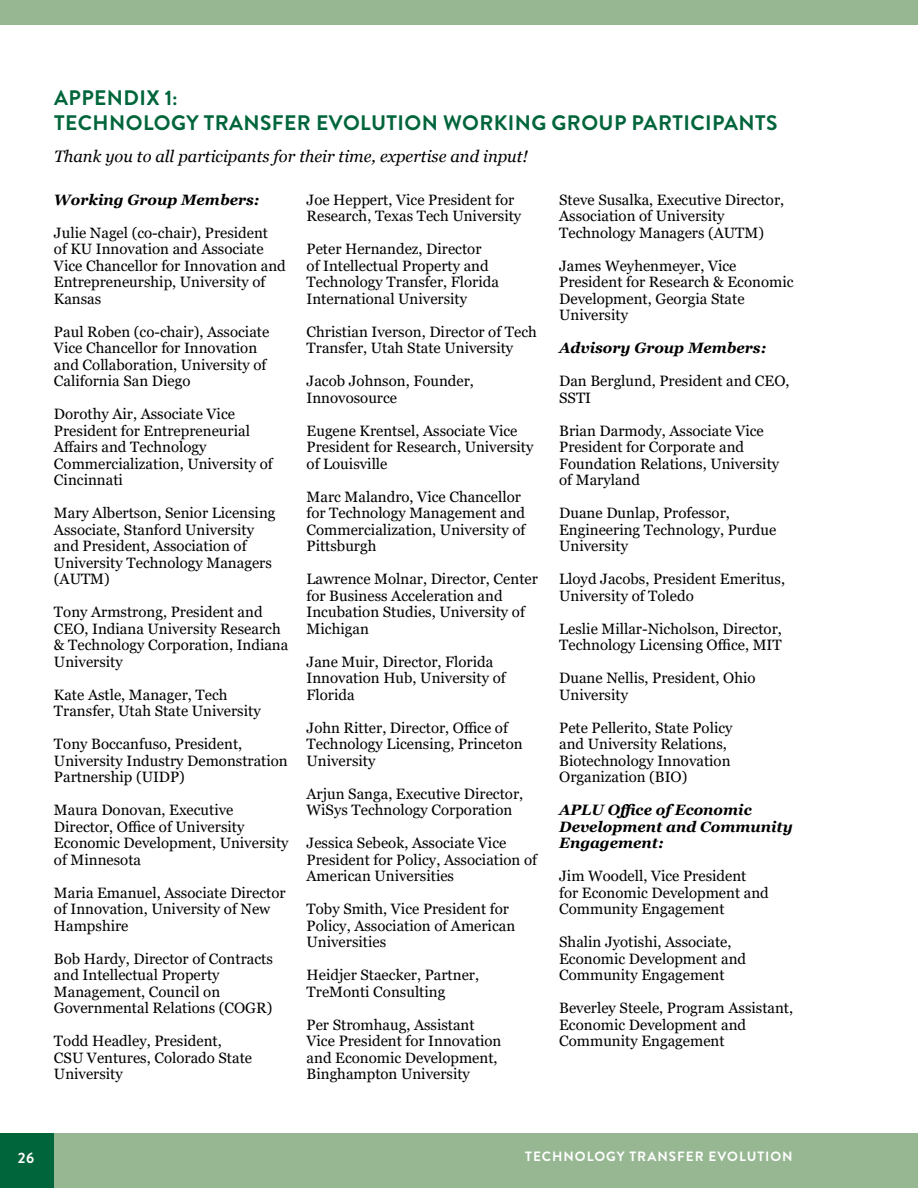
<style>
.page{position:relative;width:918px;height:1188px;background:#fff}
.page>*{position:absolute;margin:0;border:0;box-sizing:border-box;transform-origin:0 0}
.t1{font:700 21px/25.5px "Brandon Grotesque";letter-spacing:.02em;color:#00653b}
.t2{font:italic 16.5px "Georgia";color:#000}
.t3{font:15px/16.5px "Georgia";color:#000}
.t4{font:italic 700 15px/16.5px "Georgia";color:#000}
.t5{font:700 15px "Brandon Grotesque";color:#fff}
.t6{font:700 13.5px "Brandon Grotesque";letter-spacing:.075em;color:#fff}
</style>
<div class="page">
<div style="left:54px;top:1133px;width:864px;height:55px;background:#96b792"></div>
<div style="left:0;top:0;width:918px;height:25px;background:#96b792"></div>
<div style="left:0;top:1133px;width:54px;height:55px;background:#00653b"></div>
<h1 class="t1" style="left:54px;top:85px;width:725px">APPENDIX 1:<br>TECHNOLOGY TRANSFER EVOLUTION WORKING GROUP PARTICIPANTS</h1>
<p class="t2" style="left:54px;top:146px;width:475px">Thank you to all participants for their time, expertise and input!</p>
<p class="t4" style="left:54px;top:191px;width:207px">Working Group Members:</p>
<p class="t3" style="left:54px;top:224px;width:233px">Julie Nagel (co-chair), President<br>of KU Innovation and Associate<br>Vice Chancellor for Innovation and<br>Entrepreneurship, University of<br>Kansas</p>
<p class="t3" style="left:54px;top:323px;width:217px">Paul Roben (co-chair), Associate<br>Vice Chancellor for Innovation and Collaboration, University of<br>California San Diego</p>
<p class="t3" style="left:54px;top:406px;width:220px">Dorothy Air, Associate Vice<br>President for Entrepreneurial<br>Affairs and Technology<br>Commercialization, University of<br>Cincinnati</p>
<p class="t3" style="left:54px;top:505px;width:223px">Mary Albertson, Senior Licensing<br>Associate, Stanford University and President, Association of<br>University Technology Managers (AUTM)</p>
<p class="t3" style="left:54px;top:604px;width:236px">Tony Armstrong, President and<br>CEO, Indiana University Research &amp; Technology Corporation, Indiana<br>University</p>
<p class="t3" style="left:54px;top:686px;width:208px">Kate Astle, Manager, Tech<br>Transfer, Utah State University</p>
<p class="t3" style="left:54px;top:736px;width:235px">Tony Boccanfuso, President,<br>University Industry Demonstration<br>Partnership (UIDP)</p>
<p class="t3" style="left:54px;top:802px;width:236px">Maura Donovan, Executive<br>Director, Office of University<br>Economic Development, University of Minnesota</p>
<p class="t3" style="left:54px;top:884px;width:233px">Maria Emanuel, Associate Director of Innovation, University of New<br>Hampshire</p>
<p class="t3" style="left:54px;top:950px;width:220px">Bob Hardy, Director of Contracts and Intellectual Property<br>Management, Council on<br>Governmental Relations (COGR)</p>
<p class="t3" style="left:54px;top:1033px;width:200px">Todd Headley, President,<br>CSU Ventures, Colorado State<br>University</p>
<p class="t3" style="left:307px;top:191px;width:216px">Joe Heppert, Vice President for<br>Research, Texas Tech University</p>
<p class="t3" style="left:307px;top:241px;width:194px">Peter Hernandez, Director<br>of Intellectual Property and<br>Technology Transfer, Florida<br>International University</p>
<p class="t3" style="left:307px;top:323px;width:232px">Christian Iverson, Director of Tech<br>Transfer, Utah State University</p>
<p class="t3" style="left:307px;top:373px;width:169px">Jacob Johnson, Founder,<br>Innovosource</p>
<p class="t3" style="left:307px;top:422px;width:228px">Eugene Krentsel, Associate Vice<br>President for Research, University of Louisville</p>
<p class="t3" style="left:307px;top:488px;width:220px">Marc Malandro, Vice Chancellor for Technology Management and<br>Commercialization, University of<br>Pittsburgh</p>
<p class="t3" style="left:307px;top:571px;width:233px">Lawrence Molnar, Director, Center for Business Acceleration and<br>Incubation Studies, University of<br>Michigan</p>
<p class="t3" style="left:307px;top:653px;width:201px">Jane Muir, Director, Florida<br>Innovation Hub, University of<br>Florida</p>
<p class="t3" style="left:307px;top:719px;width:218px">John Ritter, Director, Office of<br>Technology Licensing, Princeton<br>University</p>
<p class="t3" style="left:307px;top:785px;width:218px">Arjun Sanga, Executive Director,<br>WiSys Technology Corporation</p>
<p class="t3" style="left:307px;top:835px;width:232px">Jessica Sebeok, Associate Vice<br>President for Policy, Association of<br>American Universities</p>
<p class="t3" style="left:307px;top:901px;width:210px">Toby Smith, Vice President for<br>Policy, Association of American<br>Universities</p>
<p class="t3" style="left:307px;top:967px;width:174px">Heidjer Staecker, Partner,<br>TreMonti Consulting</p>
<p class="t3" style="left:307px;top:1016px;width:196px">Per Stromhaug, Assistant<br>Vice President for Innovation and Economic Development,<br>Binghampton University</p>
<p class="t3" style="left:559px;top:191px;width:227px">Steve Susalka, Executive Director,<br>Association of University<br>Technology Managers (AUTM)</p>
<p class="t3" style="left:559px;top:257px;width:236px">James Weyhenmeyer, Vice<br>President for Research &amp; Economic<br>Development, Georgia State<br>University</p>
<p class="t4" style="left:559px;top:340px;width:209px">Advisory Group Members:</p>
<p class="t3" style="left:559px;top:373px;width:232px">Dan Berglund, President and CEO,<br>SSTI</p>
<p class="t3" style="left:559px;top:422px;width:222px">Brian Darmody, Associate Vice<br>President for Corporate and<br>Foundation Relations, University of Maryland</p>
<p class="t3" style="left:559px;top:505px;width:219px">Duane Dunlap, Professor,<br>Engineering Technology, Purdue<br>University</p>
<p class="t3" style="left:559px;top:571px;width:227px">Lloyd Jacobs, President Emeritus,<br>University of Toledo</p>
<p class="t3" style="left:559px;top:620px;width:224px">Leslie Millar-Nicholson, Director,<br>Technology Licensing Office, MIT</p>
<p class="t3" style="left:559px;top:670px;width:198px">Duane Nellis, President, Ohio<br>University</p>
<p class="t3" style="left:559px;top:719px;width:175px">Pete Pellerito, State Policy and University Relations,<br>Biotechnology Innovation<br>Organization (BIO)</p>
<p class="t4" style="left:559px;top:802px;width:235px">APLU Office of Economic<br>Development and Community<br>Engagement:</p>
<p class="t3" style="left:559px;top:868px;width:211px">Jim Woodell, Vice President for Economic Development and<br>Community Engagement</p>
<p class="t3" style="left:559px;top:934px;width:188px">Shalin Jyotishi, Associate,<br>Economic Development and<br>Community Engagement</p>
<p class="t3" style="left:559px;top:1000px;width:236px">Beverley Steele, Program Assistant,<br>Economic Development and<br>Community Engagement</p>
<p class="t5" style="left:18px;top:1148px;width:18px">26</p>
<p class="t6" style="left:525px;top:1147px;width:269px">TECHNOLOGY TRANSFER EVOLUTION</p>
</div>
